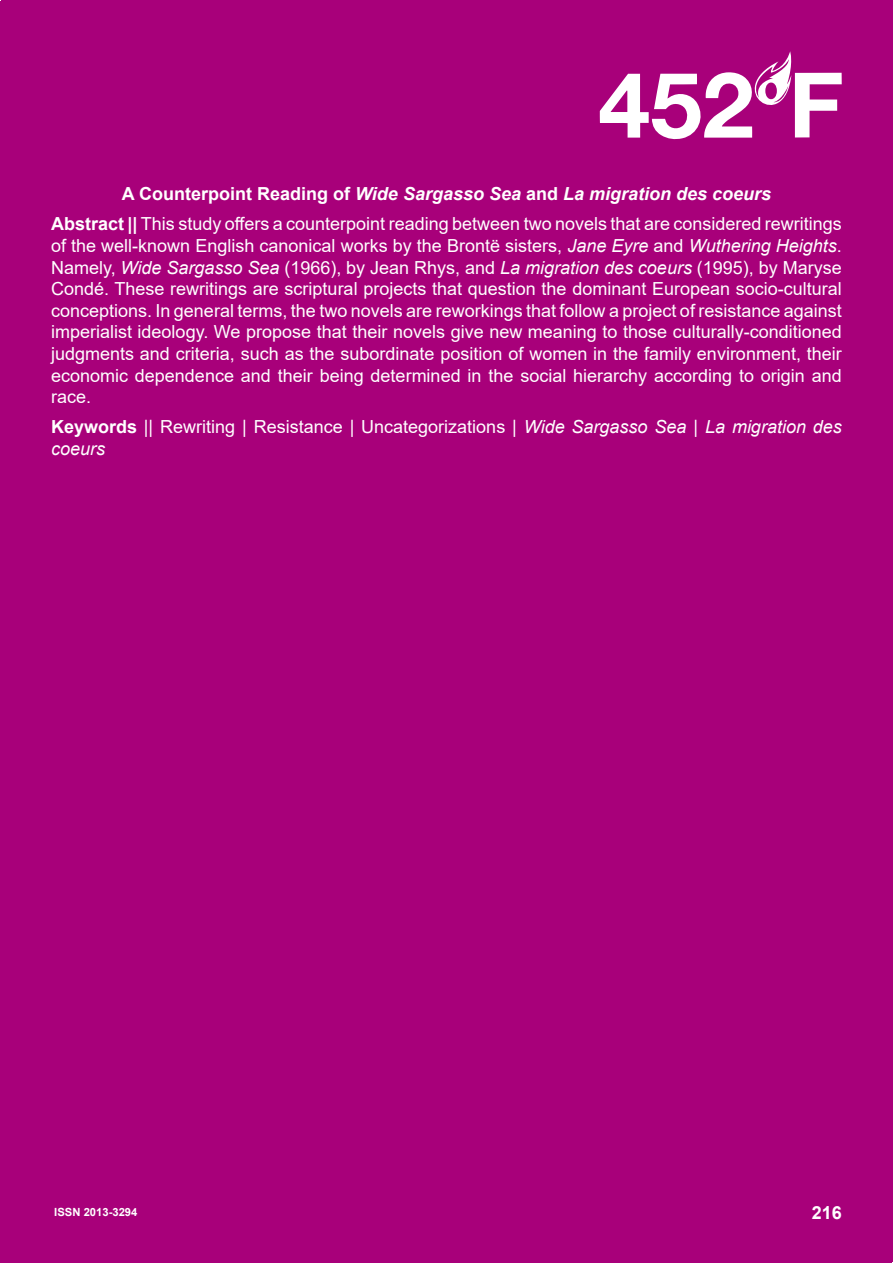
<style>
.page{position:relative;width:893px;height:1263px;background:#fff}
.page>*{position:absolute;margin:0;border:0;box-sizing:border-box;transform-origin:0 0}
.t1{font:18px/21.6px "Arial";color:#fff;text-align:center}
.t2{font:700 18px "Arial";color:#fff}
.t3{font:700 11.25px "Arial";color:#fff}
.s1{font-weight:700}
.s2{font-weight:700;font-style:italic}
.s3{font-style:italic}
</style>
<div class="page">
<div style="left:1px;top:1px;width:891px;height:1261px;background:#a8007a"></div>
<svg style="left:600px;top:51px;width:242px;height:88px"></svg>
<p class="t1" style="left:51px;top:179px;width:792px;line-height:30.2px"><span class="s1">A Counterpoint Reading of</span> <span class="s2">Wide Sargasso Sea</span> <span class="s1">and</span> <span class="s2">La migration des coeurs<br></span><span class="s1">Abstract ||</span> This study offers a counterpoint reading between two novels that are considered rewritings</p>
<p class="t1" style="left:51px;top:235px;width:792px;text-align:justify">of the well-known English canonical works by the Brontë sisters, <span class="s3">Jane Eyre</span> and <span class="s3">Wuthering Heights</span>.<br>Namely, <span class="s3">Wide Sargasso Sea</span> (1966), by Jean Rhys, and <span class="s3">La migration des coeurs</span> (1995), by Maryse Condé. These rewritings are scriptural projects that question the dominant European socio-cultural conceptions. In general terms, the two novels are reworkings that follow a project of resistance against imperialist ideology. We propose that their novels give new meaning to those culturally-conditioned judgments and criteria, such as the subordinate position of women in the family environment, their economic dependence and their being determined in the social hierarchy according to origin and race.</p>
<p class="t1" style="left:51px;top:416px;width:792px;text-align:left"><span class="s1">Keywords</span> || Rewriting | Resistance | Uncategorizations | <span class="s3">Wide Sargasso Sea</span> | <span class="s3">La migration des coeurs</span></p>
<p class="t3" style="left:54px;top:1204px;width:85px">ISSN 2013-3294</p>
<p class="t2" style="left:812px;top:1200px;width:32px">216</p>
</div>
